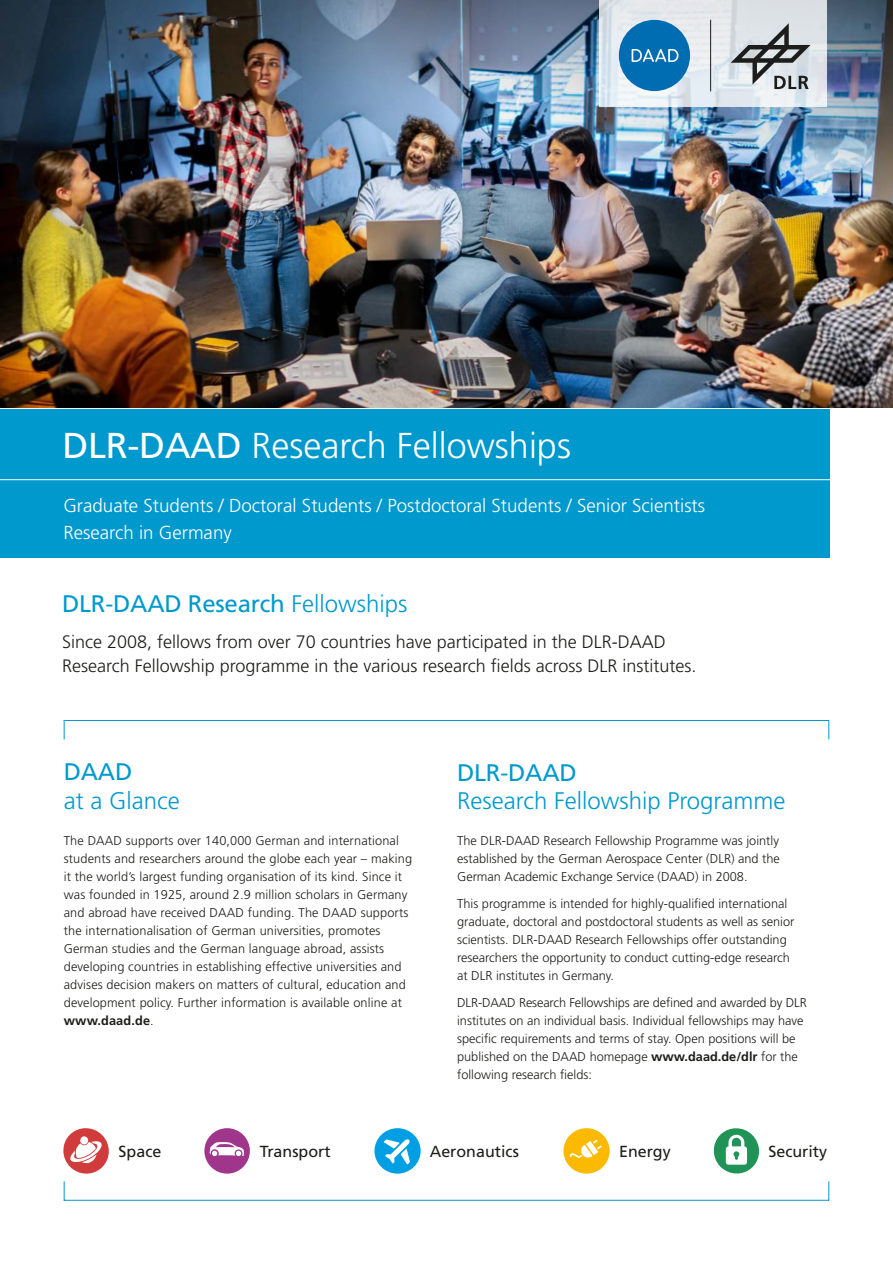
<style>
.page{position:relative;width:893px;height:1263px;background:#fff}
.page>*{position:absolute;margin:0;border:0;box-sizing:border-box;transform-origin:0 0}
.Inhalt_Tabelle_Tabellenüberschift{font:300 36px "Frutiger LT Std";color:#fff}
.Inhalt_Subline_Unterüberschrift_Fließtex{font:300 24px/28.8px "Frutiger LT Std";color:#0099ce}
.Inhalt_Subline_Unterüberschrift_Fließtex-2{font:24px "Frutiger LT Std";letter-spacing:-.01em;color:#0099ce}
.Inhalt_Tabelle_Tabellenüberschift-2{font:300 18.75px "Frutiger LT Std";color:#fff}
.Inhalt_Fließtext{font:300 18px/24px "Frutiger LT Std";color:#1d1d1b}
.Inhalt_Fließtext-2{font:16.05px "Frutiger LT Std";color:#1d1d1b}
.Inhalt_Subline_Unterüberschrift_Fließtex-3{font:300 12.75px/18px "Frutiger LT Std";color:#1d1d1b}
.s1{font-weight:400}
.s2{font-weight:300}
.s3{font-weight:700}
</style>
<div class="page">
<img style="left:0;top:0;width:893px;height:408px">
<div style="left:0;top:409px;width:829px;height:149px;background:#0099ce"></div>
<hr style="left:0;top:479px;width:841px;height:1px;background:#fff">
<svg style="left:63px;top:1128px;width:46px;height:45px"></svg>
<svg style="left:204px;top:1128px;width:46px;height:45px"></svg>
<svg style="left:374px;top:1128px;width:47px;height:45px"></svg>
<svg style="left:563px;top:1128px;width:47px;height:45px"></svg>
<svg style="left:714px;top:1128px;width:45px;height:45px"></svg>
<svg style="left:600px;top:0;width:227px;height:107px;background:#e2e7ec"></svg>
<div style="left:619px;top:20px;width:71px;height:71px;background:#006db3;border-radius:50%"></div>
<svg style="left:632px;top:49px;width:46px;height:13px"></svg>
<hr style="left:710px;top:20px;width:1px;height:71px;background:#1d1d1b">
<svg style="left:731px;top:23px;width:79px;height:66px;background:#abb0b4"></svg>
<hr style="left:64px;top:720px;width:765px;height:1px;background:#0099ce">
<svg style="left:828px;top:721px;width:1px;height:18px"></svg>
<svg style="left:64px;top:721px;width:1px;height:18px"></svg>
<hr style="left:64px;top:1200px;width:765px;height:1px;background:#0099ce">
<svg style="left:828px;top:1181px;width:1px;height:19px"></svg>
<svg style="left:64px;top:1181px;width:1px;height:19px"></svg>
<p class="Inhalt_Tabelle_Tabellenüberschift" style="left:63px;top:425px;width:510px"><span class="s1">DLR-DAAD</span> Research Fellowships</p>
<p class="Inhalt_Tabelle_Tabellenüberschift-2" style="left:63px;top:495px;width:643px">Graduate Students / Doctoral Students / Postdoctoral Students / Senior Scientists</p>
<p class="Inhalt_Tabelle_Tabellenüberschift-2" style="left:63px;top:521px;width:170px">Research in Germany</p>
<p class="Inhalt_Subline_Unterüberschrift_Fließtex-2" style="left:62px;top:590px;width:347px">DLR-DAAD Research <span class="s2">Fellowships</span></p>
<p class="Inhalt_Fließtext" style="left:62px;top:630px;width:636px">Since 2008, fellows from over 70 countries have participated in the DLR-DAAD<br>Research Fellowship programme in the various research fields across DLR institutes.</p>
<p class="Inhalt_Subline_Unterüberschrift_Fließtex" style="left:64px;top:758px;width:117px"><span class="s1">DAAD<br></span>at a Glance</p>
<p class="Inhalt_Subline_Unterüberschrift_Fließtex-3" style="left:64px;top:832px;width:350px">The DAAD supports over 140,000 German and international students and researchers around the globe each year – making it the world’s largest funding organisation of its kind. Since it was founded in 1925, around 2.9 million scholars in Germany and abroad have received DAAD funding. The DAAD supports the internationalisation of German universities, promotes German studies and the German language abroad, assists developing countries in establishing effective universities and advises decision makers on matters of cultural, education and development policy. Further information is available online at <span class="s3">www.daad.de</span>.</p>
<p class="Inhalt_Subline_Unterüberschrift_Fließtex" style="left:457px;top:758px;width:330px"><span class="s1">DLR-DAAD<br></span>Research Fellowship Programme</p>
<p class="Inhalt_Subline_Unterüberschrift_Fließtex-3" style="left:457px;top:832px;width:324px;text-align:justify">The DLR-DAAD Research Fellowship Programme was jointly established by the German Aerospace Center (DLR) and the German Academic Exchange Service (DAAD) in 2008.</p>
<p class="Inhalt_Subline_Unterüberschrift_Fließtex-3" style="left:457px;top:895px;width:339px">This programme is intended for highly-qualified international graduate, doctoral and postdoctoral students as well as senior scientists. DLR-DAAD Research Fellowships offer outstanding researchers the opportunity to conduct cutting-edge research at DLR institutes in Germany.</p>
<p class="Inhalt_Subline_Unterüberschrift_Fließtex-3" style="left:457px;top:994px;width:351px">DLR-DAAD Research Fellowships are defined and awarded by DLR institutes on an individual basis. Individual fellowships may have specific requirements and terms of stay. Open positions will be published on the DAAD homepage <span class="s3">www.daad.de/dlr</span> for the following research fields:</p>
<p class="Inhalt_Fließtext-2" style="left:119px;top:1142px;width:44px">Space</p>
<p class="Inhalt_Fließtext-2" style="left:260px;top:1142px;width:73px">Transport</p>
<p class="Inhalt_Fließtext-2" style="left:430px;top:1142px;width:91px">Aeronautics</p>
<p class="Inhalt_Fließtext-2" style="left:619px;top:1142px;width:53px">Energy</p>
<p class="Inhalt_Fließtext-2" style="left:768px;top:1142px;width:60px">Security</p>
</div>
